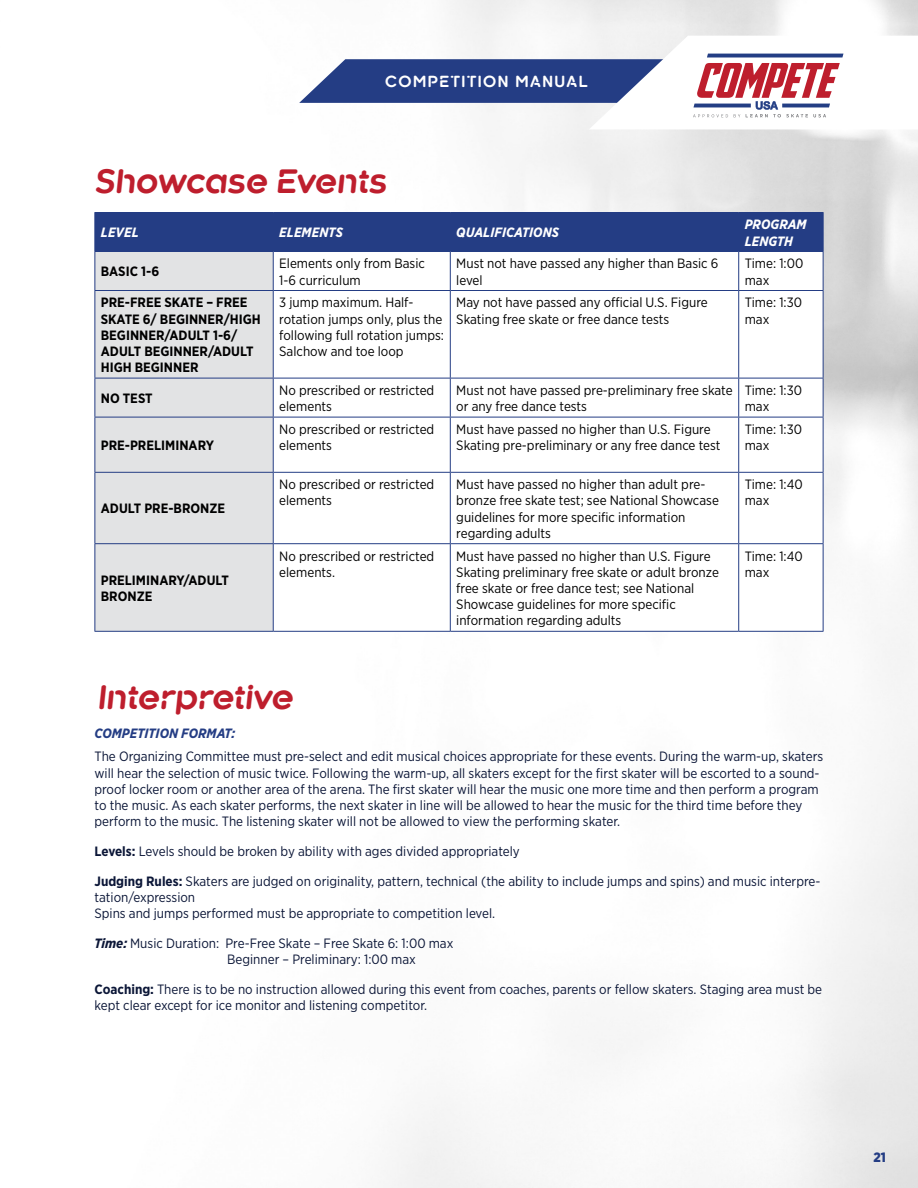
<style>
.page{position:relative;width:918px;height:1188px;background:#fff}
.page>*{position:absolute;margin:0;border:0;box-sizing:border-box;transform-origin:0 0}
.t1{font:italic 700 31.5px "Kroppen Round";color:#be1e2d}
.t2{font:700 15px "Kroppen Round";letter-spacing:.1em;color:#fff}
.t3{font:13.5px/16.2px "Gotham Narrow";color:#0b1637}
.t4{font:13.5px/16.2px "Gotham Narrow";color:#000}
.t5{font:700 13.5px/16.2px "Gotham Narrow";color:#000}
.t6{font:italic 700 13.5px/16.2px "Gotham Narrow";color:#fff}
.t7{font:italic 700 13.5px "Gotham Narrow";color:#243d84}
.t8{font:900 13.5px "Gotham Narrow";color:#243d84}
.s1{font-weight:700}
.s2{font-weight:700;font-style:italic}
</style>
<div class="page">
<svg style="left:299px;top:36px;width:545px;height:93px"></svg>
<div style="left:95px;top:213px;width:728px;height:38px;background:#243d84"></div>
<div style="left:95px;top:252px;width:178px;height:379px;background:#e2e3e4"></div>
<svg style="left:274px;top:252px;width:549px;height:379px"></svg>
<hr style="left:94px;top:212px;width:179px;height:1px;background:#243d84">
<hr style="left:94px;top:213px;width:1px;height:38px;background:#243d84">
<hr style="left:273px;top:212px;width:177px;height:1px;background:#243d84">
<hr style="left:273px;top:213px;width:1px;height:38px;background:#243d84">
<hr style="left:450px;top:212px;width:289px;height:1px;background:#243d84">
<hr style="left:450px;top:213px;width:1px;height:38px;background:#243d84">
<hr style="left:739px;top:212px;width:85px;height:1px;background:#243d84">
<hr style="left:738px;top:213px;width:1px;height:38px;background:#243d84">
<hr style="left:823px;top:213px;width:1px;height:38px;background:#243d84">
<hr style="left:94px;top:251px;width:179px;height:1px;background:#243d84">
<hr style="left:94px;top:252px;width:1px;height:38px;background:#243d84">
<hr style="left:273px;top:251px;width:177px;height:1px;background:#243d84">
<hr style="left:273px;top:252px;width:1px;height:38px;background:#243d84">
<hr style="left:450px;top:251px;width:289px;height:1px;background:#243d84">
<hr style="left:450px;top:252px;width:1px;height:38px;background:#243d84">
<hr style="left:739px;top:251px;width:85px;height:1px;background:#243d84">
<hr style="left:738px;top:252px;width:1px;height:38px;background:#243d84">
<hr style="left:823px;top:252px;width:1px;height:38px;background:#243d84">
<hr style="left:94px;top:290px;width:179px;height:1px;background:#243d84">
<hr style="left:94px;top:291px;width:1px;height:87px;background:#243d84">
<hr style="left:273px;top:290px;width:177px;height:1px;background:#243d84">
<hr style="left:273px;top:291px;width:1px;height:87px;background:#243d84">
<hr style="left:450px;top:290px;width:289px;height:1px;background:#243d84">
<hr style="left:450px;top:291px;width:1px;height:87px;background:#243d84">
<hr style="left:739px;top:290px;width:85px;height:1px;background:#243d84">
<hr style="left:738px;top:291px;width:1px;height:87px;background:#243d84">
<hr style="left:823px;top:291px;width:1px;height:87px;background:#243d84">
<hr style="left:94px;top:378px;width:179px;height:1px;background:#243d84">
<hr style="left:94px;top:378px;width:1px;height:39px;background:#243d84">
<hr style="left:273px;top:378px;width:177px;height:1px;background:#243d84">
<hr style="left:273px;top:378px;width:1px;height:39px;background:#243d84">
<hr style="left:450px;top:378px;width:289px;height:1px;background:#243d84">
<hr style="left:450px;top:378px;width:1px;height:39px;background:#243d84">
<hr style="left:739px;top:378px;width:85px;height:1px;background:#243d84">
<hr style="left:738px;top:378px;width:1px;height:39px;background:#243d84">
<hr style="left:823px;top:378px;width:1px;height:39px;background:#243d84">
<hr style="left:94px;top:417px;width:179px;height:1px;background:#243d84">
<hr style="left:94px;top:417px;width:1px;height:55px;background:#243d84">
<hr style="left:273px;top:417px;width:177px;height:1px;background:#243d84">
<hr style="left:273px;top:417px;width:1px;height:55px;background:#243d84">
<hr style="left:450px;top:417px;width:289px;height:1px;background:#243d84">
<hr style="left:450px;top:417px;width:1px;height:55px;background:#243d84">
<hr style="left:739px;top:417px;width:85px;height:1px;background:#243d84">
<hr style="left:738px;top:417px;width:1px;height:55px;background:#243d84">
<hr style="left:823px;top:417px;width:1px;height:55px;background:#243d84">
<hr style="left:94px;top:472px;width:179px;height:1px;background:#243d84">
<hr style="left:94px;top:473px;width:1px;height:70px;background:#243d84">
<hr style="left:273px;top:472px;width:177px;height:1px;background:#243d84">
<hr style="left:273px;top:473px;width:1px;height:70px;background:#243d84">
<hr style="left:450px;top:472px;width:289px;height:1px;background:#243d84">
<hr style="left:450px;top:473px;width:1px;height:70px;background:#243d84">
<hr style="left:739px;top:472px;width:85px;height:1px;background:#243d84">
<hr style="left:738px;top:473px;width:1px;height:70px;background:#243d84">
<hr style="left:823px;top:473px;width:1px;height:70px;background:#243d84">
<hr style="left:94px;top:543px;width:179px;height:1px;background:#243d84">
<hr style="left:94px;top:544px;width:1px;height:87px;background:#243d84">
<hr style="left:273px;top:543px;width:177px;height:1px;background:#243d84">
<hr style="left:273px;top:544px;width:1px;height:87px;background:#243d84">
<hr style="left:450px;top:543px;width:289px;height:1px;background:#243d84">
<hr style="left:450px;top:544px;width:1px;height:87px;background:#243d84">
<hr style="left:739px;top:543px;width:85px;height:1px;background:#243d84">
<hr style="left:738px;top:544px;width:1px;height:87px;background:#243d84">
<hr style="left:823px;top:544px;width:1px;height:87px;background:#243d84">
<hr style="left:94px;top:631px;width:179px;height:1px;background:#243d84">
<hr style="left:273px;top:631px;width:177px;height:1px;background:#243d84">
<hr style="left:450px;top:631px;width:289px;height:1px;background:#243d84">
<hr style="left:739px;top:631px;width:85px;height:1px;background:#243d84">
<p class="t2" style="left:385px;top:73px;width:204px">COMPETITION MANUAL</p>
<h1 class="t1" style="left:94px;top:163px;width:293px">Showcase Events</h1>
<p class="t6" style="left:101px;top:224px;width:40px">LEVEL</p>
<p class="t6" style="left:279px;top:224px;width:65px">ELEMENTS</p>
<p class="t6" style="left:456px;top:224px;width:104px">QUALIFICATIONS</p>
<p class="t6" style="left:745px;top:216px;width:64px">PROGRAM<br>LENGTH</p>
<p class="t5" style="left:101px;top:263px;width:60px">BASIC 1-6</p>
<p class="t4" style="left:279px;top:255px;width:147px">Elements only from Basic<br>1-6 curriculum</p>
<p class="t4" style="left:456px;top:255px;width:264px">Must not have passed any higher than Basic 6 level</p>
<p class="t4" style="left:745px;top:255px;width:60px">Time: 1:00 max</p>
<p class="t5" style="left:101px;top:294px;width:161px">PRE-FREE SKATE – FREE<br>SKATE 6/ BEGINNER/HIGH<br>BEGINNER/ADULT 1-6/<br>ADULT BEGINNER/ADULT<br>HIGH BEGINNER</p>
<p class="t4" style="left:279px;top:294px;width:166px">3 jump maximum. Half&shy;rotation jumps only, plus the following full rotation jumps:<br>Salchow and toe loop</p>
<p class="t4" style="left:456px;top:294px;width:253px">May not have passed any official U.S. Figure<br>Skating free skate or free dance tests</p>
<p class="t4" style="left:745px;top:294px;width:59px">Time: 1:30 max</p>
<p class="t5" style="left:101px;top:390px;width:53px">NO TEST</p>
<p class="t4" style="left:279px;top:382px;width:157px">No prescribed or restricted elements</p>
<p class="t4" style="left:456px;top:382px;width:278px">Must not have passed pre-preliminary free skate or any free dance tests</p>
<p class="t4" style="left:745px;top:382px;width:59px">Time: 1:30 max</p>
<p class="t5" style="left:101px;top:437px;width:115px">PRE-PRELIMINARY</p>
<p class="t4" style="left:279px;top:421px;width:157px">No prescribed or restricted elements</p>
<p class="t4" style="left:456px;top:421px;width:266px">Must have passed no higher than U.S. Figure<br>Skating pre-preliminary or any free dance test</p>
<p class="t4" style="left:745px;top:421px;width:59px">Time: 1:30 max</p>
<p class="t5" style="left:101px;top:500px;width:126px">ADULT PRE-BRONZE</p>
<p class="t5" style="left:101px;top:572px;width:130px">PRELIMINARY/ADULT<br>BRONZE</p>
<p class="t4" style="left:279px;top:476px;width:157px">No prescribed or restricted elements</p>
<p class="t4" style="left:456px;top:476px;width:264px">Must have passed no higher than adult pre&shy;bronze free skate test; see National Showcase guidelines for more specific information regarding adults</p>
<p class="t4" style="left:745px;top:476px;width:60px">Time: 1:40 max</p>
<p class="t4" style="left:279px;top:547px;width:157px">No prescribed or restricted elements.</p>
<p class="t4" style="left:456px;top:547px;width:264px">Must have passed no higher than U.S. Figure Skating preliminary free skate or adult bronze free skate or free dance test; see National Showcase guidelines for more specific information regarding adults</p>
<p class="t4" style="left:745px;top:547px;width:60px">Time: 1:40 max</p>
<h1 class="t1" style="left:98px;top:679px;width:197px">Interpretive</h1>
<p class="t7" style="left:94px;top:725px;width:142px">COMPETITION FORMAT:</p>
<p class="t3" style="left:94px;top:748px;width:730px">The Organizing Committee must pre-select and edit musical choices appropriate for these events. During the warm-up, skaters will hear the selection of music twice. Following the warm-up, all skaters except for the first skater will be escorted to a sound&shy;proof locker room or another area of the arena. The first skater will hear the music one more time and then perform a program to the music. As each skater performs, the next skater in line will be allowed to hear the music for the third time before they perform to the music. The listening skater will not be allowed to view the performing skater.</p>
<p class="t3" style="left:94px;top:843px;width:427px"><span class="s1">Levels:</span> Levels should be broken by ability with ages divided appropriately</p>
<p class="t3" style="left:94px;top:873px;width:727px"><span class="s1">Judging Rules:</span> Skaters are judged on originality, pattern, technical (the ability to include jumps and spins) and music interpre&shy;tation/expression<br>Spins and jumps performed must be appropriate to competition level.</p>
<p class="t3" style="left:227px;top:935px;width:228px;text-indent:-133px"><span class="s2">Time:</span> Music Duration: Pre-Free Skate – Free Skate 6: 1:00 max<br>Beginner – Preliminary: 1:00 max</p>
<p class="t3" style="left:94px;top:981px;width:729px"><span class="s1">Coaching:</span> There is to be no instruction allowed during this event from coaches, parents or fellow skaters. Staging area must be kept clear except for ice monitor and listening competitor.</p>
<p class="t8" style="left:874px;top:1148px;width:14px">21</p>
</div>
